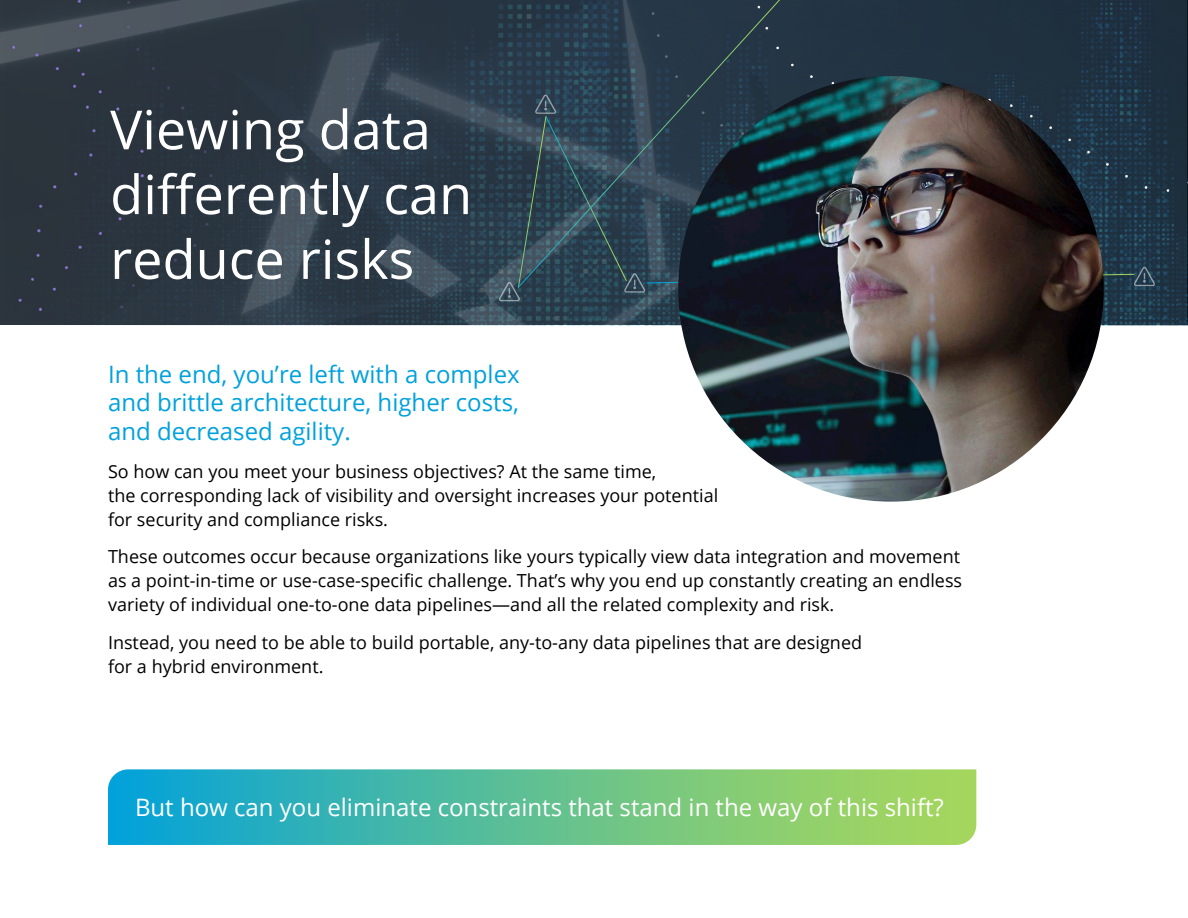
<style>
.page{position:relative;width:1188px;height:918px;background:#fff}
.page>*{position:absolute;margin:0;border:0;box-sizing:border-box;transform-origin:0 0}
.t1{font:54px/64.8px "Open Sans";color:#fff}
.t2{font:24px/28.8px "Open Sans";color:#00a1dc;text-align:justify}
.t3{font:24px "Open Sans";color:#fff}
.t4{font:18px/24px "Open Sans";color:#000}
</style>
<div class="page">
<svg style="left:0;top:0;width:1188px;height:325px;background:#2e3d4a"></svg>
<div style="left:799px;top:0;width:389px;height:249px;background:#203140"></div>
<svg style="left:108px;top:769px;width:868px;height:76px;background:#5dbf95"></svg>
<img style="left:678px;top:76px;width:426px;height:426px;border-radius:213px">
<img style="left:0;top:0;width:234px;height:314px">
<img style="left:499px;top:94px;width:656px;height:207px">
<svg style="left:518px;top:0;width:281px;height:288px;background:#263c4a"></svg>
<p class="t1" style="left:110px;top:96px;width:364px">Viewing data differently can reduce risks</p>
<p class="t2" style="left:108px;top:359px;width:413px">In the end, you’re left with a complex and brittle architecture, higher costs, and decreased agility.</p>
<p class="t4" style="left:108px;top:459px;width:612px">So how can you meet your business objectives? At the same time,<br>the corresponding lack of visibility and oversight increases your potential for security and compliance risks.</p>
<p class="t4" style="left:108px;top:544px;width:856px;text-align:justify">These outcomes occur because organizations like yours typically view data integration and movement as a point-in-time or use-case-specific challenge. That’s why you end up constantly creating an endless variety of individual one-to-one data pipelines—and all the related complexity and risk.</p>
<p class="t4" style="left:108px;top:630px;width:756px">Instead, you need to be able to build portable, any-to-any data pipelines that are designed for a hybrid environment.</p>
<p class="t3" style="left:135px;top:791px;width:810px">But how can you eliminate constraints that stand in the way of this shift?</p>
</div>
